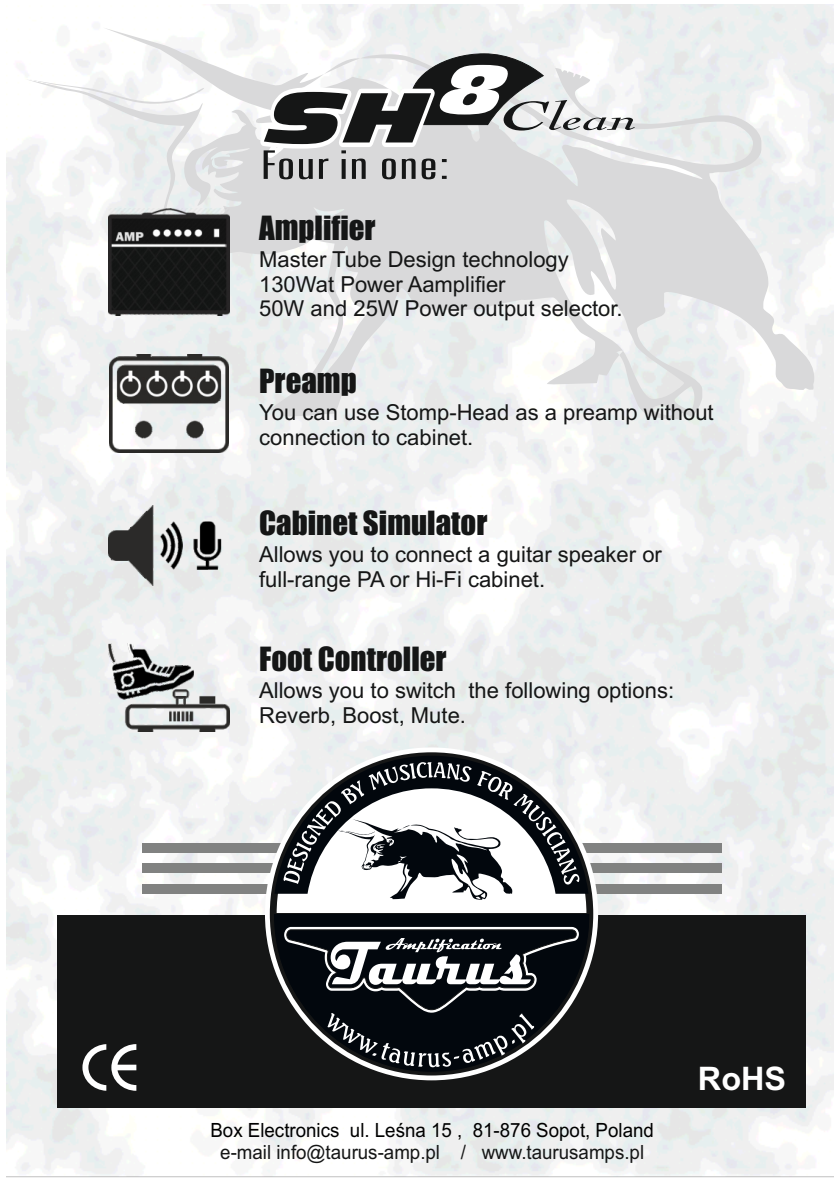
<style>
.page{position:relative;width:840px;height:1191px;background:#fff}
.page>*{position:absolute;margin:0;border:0;box-sizing:border-box;transform-origin:0 0}
.t1{font:italic 42.2px "Nicolas Coc T";color:#151616;scale:1.7 1}
.t2{font:300 extra-condensed 39.6px "Zurich BT";color:#151616;scale:1.7 1}
.t3{font:700 32.4px "Arial";color:#fff}
.t4{font:30.8px "Impact";color:#151616}
.t5{font:22px/24.6px "Arial";color:#151616}
.t6{font:19.6px "Arial";color:#000;scale:.96 1}
.t7{font:19.6px "Arial";color:#151616;scale:.96 1}
.s1{font-family:"Incised 901 BT Nord";font-size:66.2px;color:#fff}
</style>
<div class="page">
<img style="left:7px;top:4px;width:825px;height:1174px">
<svg style="left:26px;top:28px;width:787px;height:391px"></svg>
<svg style="left:407px;top:53px;width:136px;height:72px"></svg>
<div style="left:57px;top:915px;width:748px;height:192px;background:#151616"></div>
<svg style="left:82px;top:1044px;width:54px;height:46px"></svg>
<div style="left:142px;top:884px;width:579px;height:10px;background:#818281"></div>
<div style="left:142px;top:863px;width:579px;height:10px;background:#818281"></div>
<div style="left:142px;top:843px;width:579px;height:9px;background:#818281"></div>
<svg style="left:274px;top:755px;width:314px;height:158px"></svg>
<svg style="left:283px;top:762px;width:296px;height:137px"></svg>
<svg style="left:273px;top:913px;width:317px;height:159px"></svg>
<svg style="left:284px;top:927px;width:294px;height:140px"></svg>
<img style="left:109px;top:208px;width:120px;height:107px">
<img style="left:109px;top:505px;width:120px;height:80px">
<img style="left:109px;top:355px;width:120px;height:97px">
<img style="left:109px;top:643px;width:120px;height:88px">
<h1 class="t1" style="left:267px;top:100px;width:218px"><span class="s1">SH</span> <sup>8</sup>Clean</h1>
<h2 class="t2" style="left:260px;top:149px;width:113px">Four in one:</h2>
<h3 class="t4" style="left:259px;top:215px;width:118px">Amplifier</h3>
<p class="t5" style="left:259px;top:249px;width:365px">Master Tube Design technology<br>130Wat Power Aamplifier<br>50W and 25W Power output selector.</p>
<h3 class="t4" style="left:259px;top:368px;width:99px">Preamp</h3>
<p class="t5" style="left:259px;top:402px;width:456px">You can use Stomp-Head as a preamp without connection to cabinet.</p>
<h3 class="t4" style="left:259px;top:510px;width:229px">Cabinet Simulator</h3>
<p class="t5" style="left:259px;top:544px;width:404px">Allows you to connect a guitar speaker or full-range PA or Hi-Fi cabinet.</p>
<h3 class="t4" style="left:259px;top:646px;width:189px">Foot Controller</h3>
<p class="t5" style="left:259px;top:680px;width:416px">Allows you to switch the following options:<br>Reverb, Boost, Mute.</p>
<p class="t6" style="left:210px;top:1123px;width:463px">Box Electronics ul. Leśna 15 , 81-876 Sopot, Poland</p>
<p class="t7" style="left:220px;top:1145px;width:443px">e-mail info@taurus-amp.pl / www.taurusamps.pl</p>
<h3 class="t3" style="left:697px;top:1066px;width:90px">RoHS</h3>
</div>
